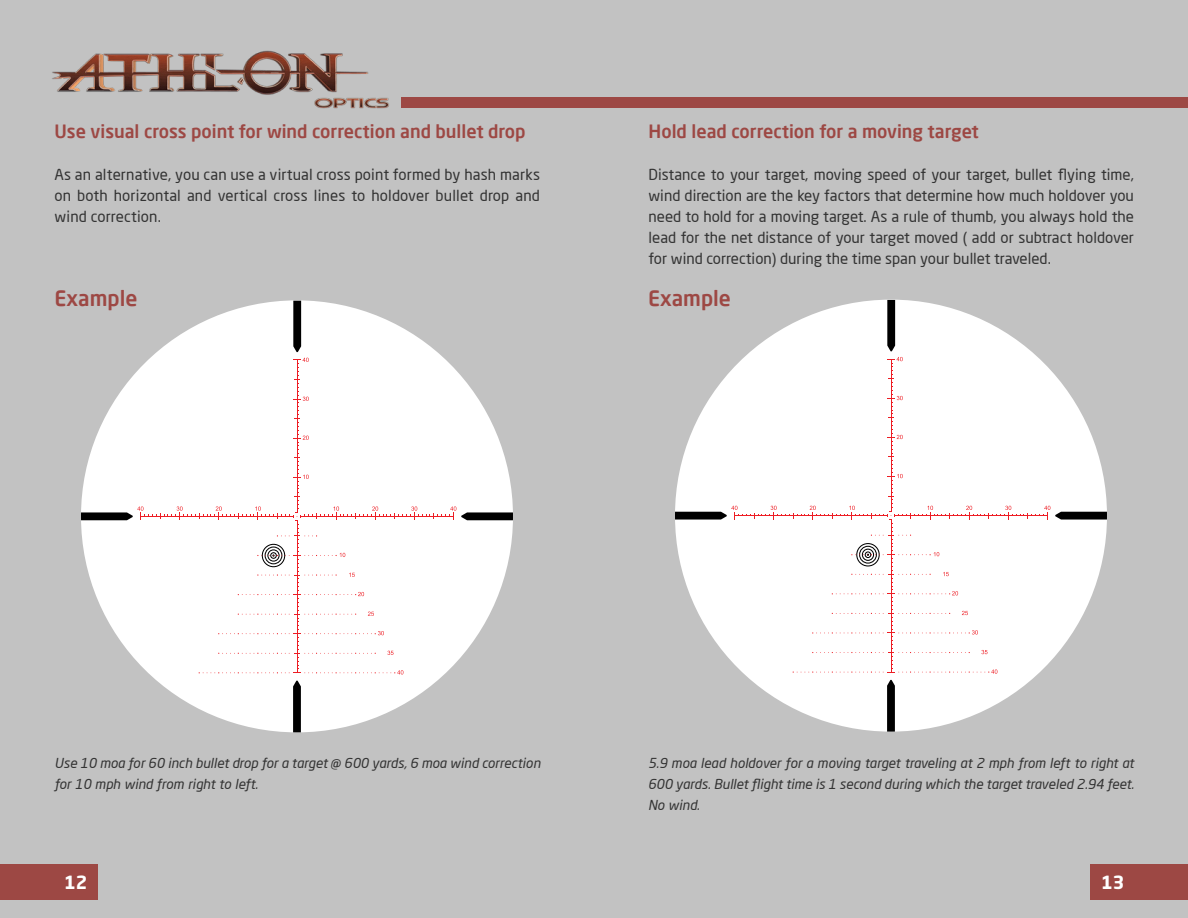
<style>
.page{position:relative;width:1188px;height:918px;background:#fff}
.page>*{position:absolute;margin:0;border:0;box-sizing:border-box;transform-origin:0 0}
.Title1{font:500 21px "Neo Sans Pro";color:#9d4844}
.Title2{font:500 18px "Neo Sans Pro";color:#9d4844}
.t1{font:700 18px "Neo Sans Std";color:#fff}
.Text_Standard{font:15px/21px "Neo Sans Pro";color:#333;text-align:justify}
.Text_Additional_info{font:italic 13.5px/21px "Neo Sans Pro";color:#333;text-align:justify}
</style>
<div class="page">
<div style="left:0;top:0;width:594px;height:918px;background:#c2c2c2"></div>
<div style="left:594px;top:0;width:594px;height:918px;background:#c2c2c2"></div>
<div style="left:401px;top:97px;width:787px;height:11px;background:#9d4844"></div>
<img style="left:52px;top:50px;width:337px;height:59px">
<div style="left:0;top:864px;width:97px;height:36px;background:#9d4844"></div>
<div style="left:1091px;top:864px;width:97px;height:36px;background:#9d4844"></div>
<div style="left:81px;top:300px;width:432px;height:432px;background:#fff;border-radius:50%"></div>
<svg style="left:293px;top:681px;width:8px;height:51px"></svg>
<svg style="left:293px;top:301px;width:8px;height:51px"></svg>
<svg style="left:81px;top:358px;width:432px;height:317px"></svg>
<div style="left:675px;top:300px;width:432px;height:432px;background:#fff;border-radius:50%"></div>
<svg style="left:887px;top:680px;width:8px;height:52px"></svg>
<svg style="left:887px;top:300px;width:8px;height:51px"></svg>
<svg style="left:675px;top:357px;width:432px;height:317px"></svg>
<p class="Title2" style="left:55px;top:120px;width:473px">Use visual cross point for wind correction and bullet drop</p>
<p class="Text_Standard" style="left:55px;top:164px;width:487px">As an alternative, you can use a virtual cross point formed by hash marks on both horizontal and vertical cross lines to holdover bullet drop and wind correction.</p>
<p class="Title2" style="left:649px;top:120px;width:332px">Hold lead correction for a moving target</p>
<p class="Text_Standard" style="left:649px;top:164px;width:487px">Distance to your target, moving speed of your target, bullet flying time, wind direction are the key factors that determine how much holdover you need to hold for a moving target. As a rule of thumb, you always hold the lead for the net distance of your target moved ( add or subtract holdover for wind correction) during the time span your bullet traveled.</p>
<p class="Title1" style="left:55px;top:285px;width:84px">Example</p>
<p class="Title1" style="left:648px;top:285px;width:84px">Example</p>
<p class="Text_Additional_info" style="left:55px;top:752px;width:488px">Use 10 moa for 60 inch bullet drop for a target @ 600 yards, 6 moa wind correction for 10 mph wind from right to left.</p>
<p class="Text_Additional_info" style="left:648px;top:752px;width:488px">5.9 moa lead holdover for a moving target traveling at 2 mph from left to right at 600 yards. Bullet flight time is 1 second during which the target traveled 2.94 feet.<br>No wind.</p>
<p class="t1" style="left:64px;top:871px;width:25px">12</p>
<p class="t1" style="left:1101px;top:871px;width:25px">13</p>
</div>
